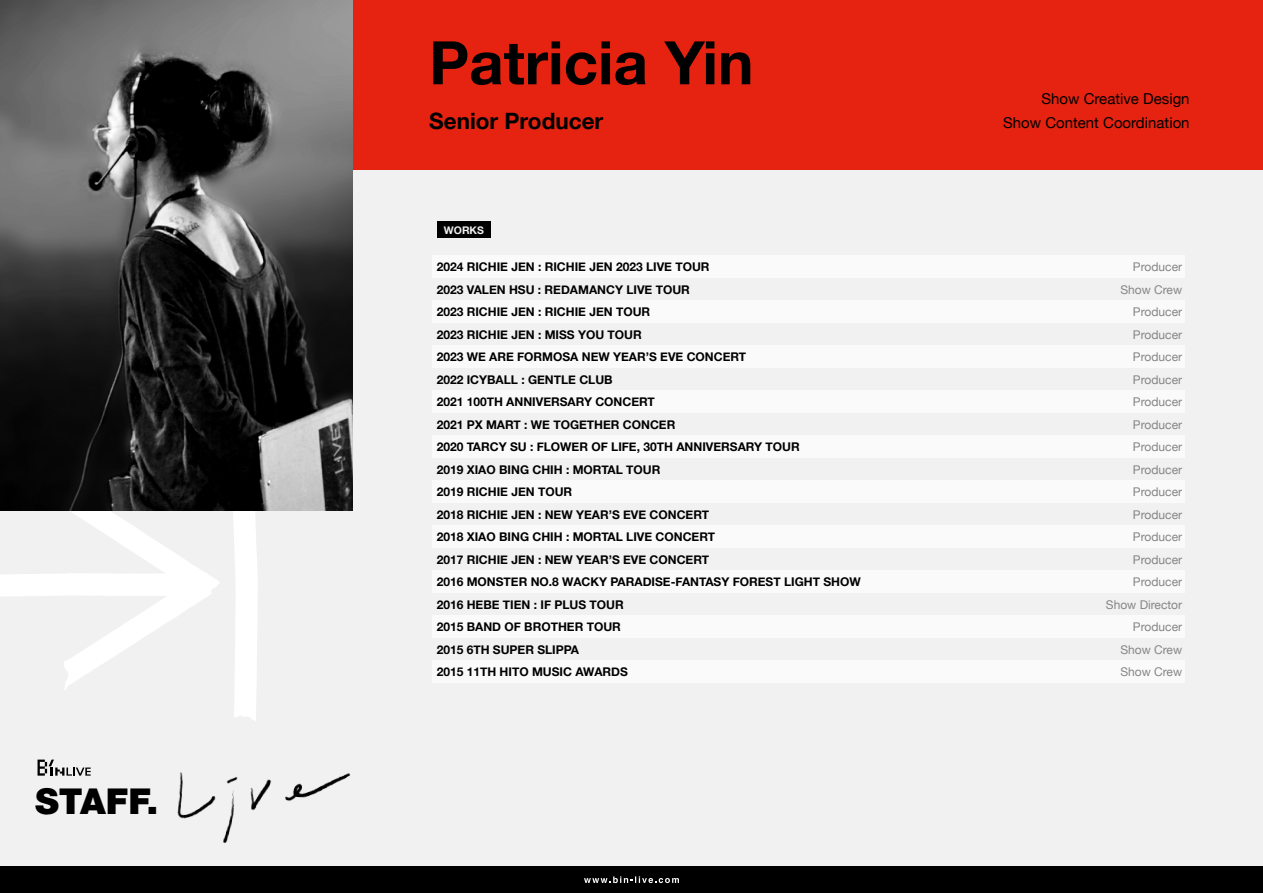
<style>
.page{position:relative;width:1263px;height:893px;background:#f1f1f1}
.page>*{position:absolute;margin:0;border:0;box-sizing:border-box;transform-origin:0 0}
.t1{font:700 60px "Helvetica Neue";color:#000}
.t2{font:900 35.7px "Helvetica Neue LT Std";color:#000}
.t3{font:700 22.5px "Helvetica Neue";color:#000}
.t4{font:15px/24px "Helvetica Neue";color:#000;text-align:right}
.t5{font:700 12px/22.5px "Helvetica Neue";color:#000}
.t6{font:12px/22.5px "Helvetica Neue";color:#858585;text-align:right}
.t7{font:700 10.5px "Helvetica Neue";color:#f1f1f1}
</style>
<div class="page">
<svg style="left:231px;top:510px;width:27px;height:211px"></svg>
<svg style="left:0;top:510px;width:220px;height:180px"></svg>
<div style="left:0;top:866px;width:1263px;height:27px;background:#000"></div>
<img style="left:177px;top:772px;width:174px;height:71px">
<svg style="left:38px;top:760px;width:53px;height:16px"></svg>
<svg style="left:584px;top:876px;width:95px;height:7px"></svg>
<div style="left:0;top:0;width:1263px;height:170px;background:#e62310"></div>
<div style="left:432px;top:256px;width:753px;height:22px;background:#fff"></div>
<div style="left:432px;top:301px;width:753px;height:22px;background:#fff"></div>
<div style="left:432px;top:346px;width:753px;height:22px;background:#fff"></div>
<div style="left:432px;top:391px;width:753px;height:22px;background:#fff"></div>
<div style="left:432px;top:436px;width:753px;height:22px;background:#fff"></div>
<div style="left:432px;top:481px;width:753px;height:22px;background:#fff"></div>
<div style="left:432px;top:525px;width:753px;height:23px;background:#fff"></div>
<div style="left:432px;top:570px;width:753px;height:23px;background:#fff"></div>
<div style="left:432px;top:615px;width:753px;height:23px;background:#fff"></div>
<div style="left:432px;top:660px;width:753px;height:23px;background:#fff"></div>
<div style="left:437px;top:221px;width:53px;height:17px;background:#000"></div>
<hr style="left:0;top:548px;width:1px;height:129px;background:#606060">
<img style="left:0;top:0;width:353px;height:510px">
<h2 class="t2" style="left:35px;top:780px;width:125px">STAFF.</h2>
<h1 class="t1" style="left:429px;top:26px;width:326px">Patricia Yin</h1>
<h3 class="t3" style="left:429px;top:107px;width:176px">Senior Producer</h3>
<p class="t7" style="left:444px;top:223px;width:42px">WORKS</p>
<p class="t4" style="left:1003px;top:87px;width:188px">Show Creative Design<br>Show Content Coordination</p>
<p class="t5" style="left:437px;top:255px;width:426px">2024 RICHIE JEN : RICHIE JEN 2023 LIVE TOUR<br>2023 VALEN HSU : REDAMANCY LIVE TOUR<br>2023 RICHIE JEN : RICHIE JEN TOUR<br>2023 RICHIE JEN : MISS YOU TOUR<br>2023 WE ARE FORMOSA NEW YEAR’S EVE CONCERT<br>2022 ICYBALL : GENTLE CLUB<br>2021 100TH ANNIVERSARY CONCERT<br>2021 PX MART : WE TOGETHER CONCER<br>2020 TARCY SU : FLOWER OF LIFE, 30TH ANNIVERSARY TOUR<br>2019 XIAO BING CHIH : MORTAL TOUR<br>2019 RICHIE JEN TOUR<br>2018 RICHIE JEN : NEW YEAR’S EVE CONCERT<br>2018 XIAO BING CHIH : MORTAL LIVE CONCERT<br>2017 RICHIE JEN : NEW YEAR’S EVE CONCERT<br>2016 MONSTER NO.8 WACKY PARADISE-FANTASY FOREST LIGHT SHOW 2016 HEBE TIEN : IF PLUS TOUR<br>2015 BAND OF BROTHER TOUR<br>2015 6TH SUPER SLIPPA<br>2015 11TH HITO MUSIC AWARDS</p>
<p class="t6" style="left:1106px;top:255px;width:78px">Producer<br>Show Crew<br>Producer<br>Producer<br>Producer<br>Producer<br>Producer<br>Producer<br>Producer<br>Producer<br>Producer<br>Producer<br>Producer<br>Producer<br>Producer<br>Show Director<br>Producer<br>Show Crew<br>Show Crew</p>
</div>
